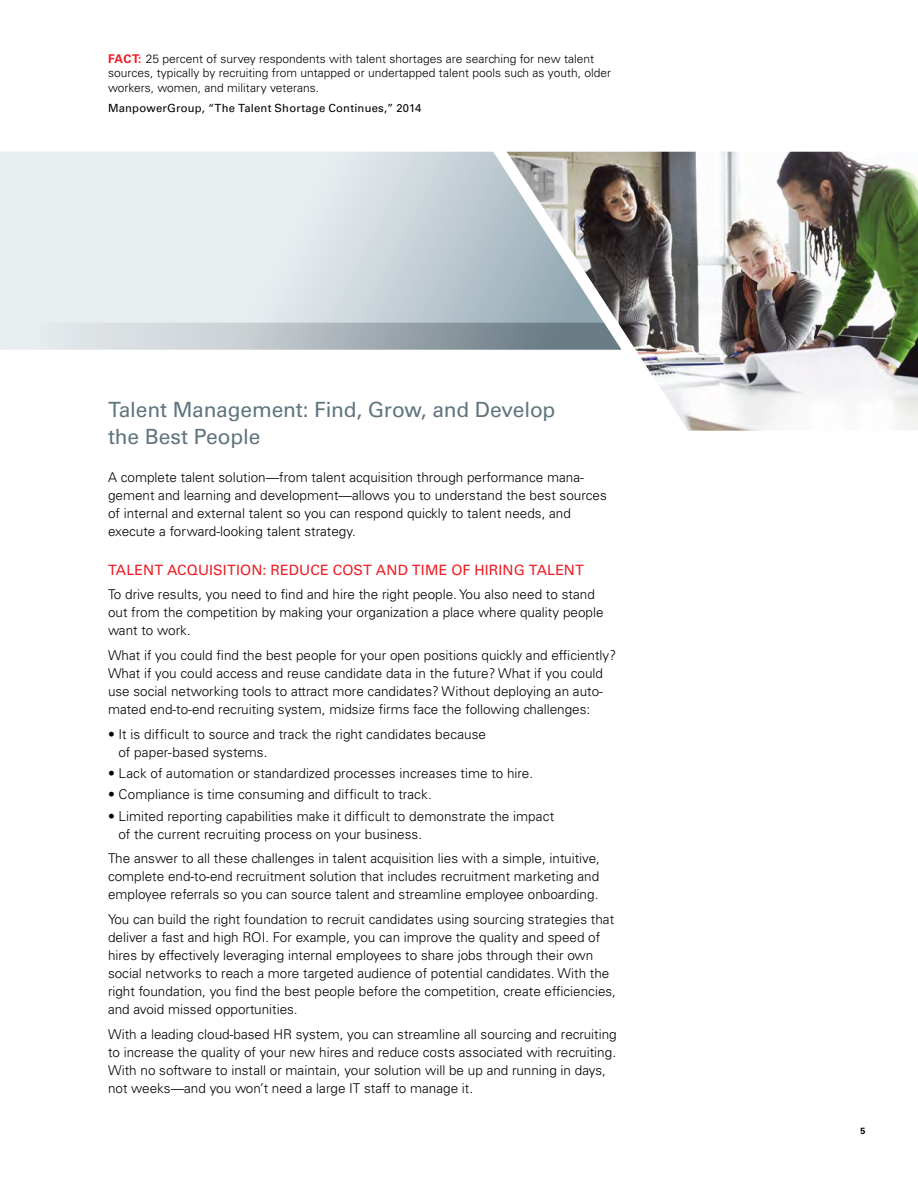
<style>
.page{position:relative;width:918px;height:1188px;background:#fff}
.page>*{position:absolute;margin:0;border:0;box-sizing:border-box;transform-origin:0 0}
.Intro_-_Header{font:21px/27px "Univers LT Std";letter-spacing:-.01em;color:#60757d}
.Main_-_Subhead{font:14.25px "Univers LT Std";letter-spacing:.01em;color:#ed1d24}
.Inside_-_Body_Copy{font:300 13.5px/18px "Univers LT Std";color:#000}
.Factoid_Body_-_Black{font:300 12px/14.7px "Univers LT Std";color:#000}
.Fact_Source_-_Black{font:11.25px "Univers LT Std";letter-spacing:.02em;color:#000}
.t1{font:700 9px "Univers LT Std";color:#000}
.s1{font-weight:700;color:#ed1d24}
</style>
<div class="page">
<svg style="left:0;top:152px;width:507px;height:171px;background:#dce3e7"></svg>
<svg style="left:0;top:323px;width:507px;height:27px;background:#bdc5c9"></svg>
<img style="left:507px;top:152px;width:411px;height:279px">
<p class="Factoid_Body_-_Black" style="left:108px;top:51px;width:505px"><span class="s1">FACT:</span> 25 percent of survey respondents with talent shortages are searching for new talent sources, typically by recruiting from untapped or undertapped talent pools such as youth, older workers, women, and military veterans.</p>
<p class="Fact_Source_-_Black" style="left:108px;top:101px;width:315px">ManpowerGroup, “The Talent Shortage Continues,” 2014</p>
<p class="Intro_-_Header" style="left:108px;top:396px;width:449px">Talent Management: Find, Grow, and Develop the Best People</p>
<p class="Inside_-_Body_Copy" style="left:108px;top:469px;width:500px">A complete talent solution—from talent acquisition through performance mana&shy;gement and learning and development—allows you to understand the best sources of internal and external talent so you can respond quickly to talent needs, and execute a forward-looking talent strategy.</p>
<p class="Main_-_Subhead" style="left:108px;top:561px;width:477px">TALENT ACQUISITION: REDUCE COST AND TIME OF HIRING TALENT</p>
<p class="Inside_-_Body_Copy" style="left:108px;top:586px;width:497px">To drive results, you need to find and hire the right people. You also need to stand out from the competition by making your organization a place where quality people want to work.</p>
<p class="Inside_-_Body_Copy" style="left:108px;top:646px;width:510px">What if you could find the best people for your open positions quickly and efficiently?<br>What if you could access and reuse candidate data in the future? What if you could use social networking tools to attract more candidates? Without deploying an auto&shy;mated end-to-end recruiting system, midsize firms face the following challenges:</p>
<p class="Inside_-_Body_Copy" style="left:118px;top:725px;width:369px;text-indent:-10px">• It is difficult to source and track the right candidates because of paper-based systems.</p>
<p class="Inside_-_Body_Copy" style="left:108px;top:764px;width:427px">• Lack of automation or standardized processes increases time to hire.</p>
<p class="Inside_-_Body_Copy" style="left:108px;top:786px;width:325px">• Compliance is time consuming and difficult to track.</p>
<p class="Inside_-_Body_Copy" style="left:118px;top:807px;width:437px;text-indent:-10px">• Limited reporting capabilities make it difficult to demonstrate the impact of the current recruiting process on your business.</p>
<p class="Inside_-_Body_Copy" style="left:108px;top:849px;width:494px;text-align:justify">The answer to all these challenges in talent acquisition lies with a simple, intuitive, complete end-to-end recruitment solution that includes recruitment marketing and employee referrals so you can source talent and streamline employee onboarding.</p>
<p class="Inside_-_Body_Copy" style="left:108px;top:910px;width:510px">You can build the right foundation to recruit candidates using sourcing strategies that deliver a fast and high ROI. For example, you can improve the quality and speed of hires by effectively leveraging internal employees to share jobs through their own social networks to reach a more targeted audience of potential candidates. With the right foundation, you find the best people before the competition, create efficiencies, and avoid missed opportunities.</p>
<p class="Inside_-_Body_Copy" style="left:108px;top:1025px;width:510px">With a leading cloud-based HR system, you can streamline all sourcing and recruiting to increase the quality of your new hires and reduce costs associated with recruiting.<br>With no software to install or maintain, your solution will be up and running in days, not weeks—and you won’t need a large IT staff to manage it.</p>
<p class="t1" style="left:860px;top:1126px;width:7px">5</p>
</div>
